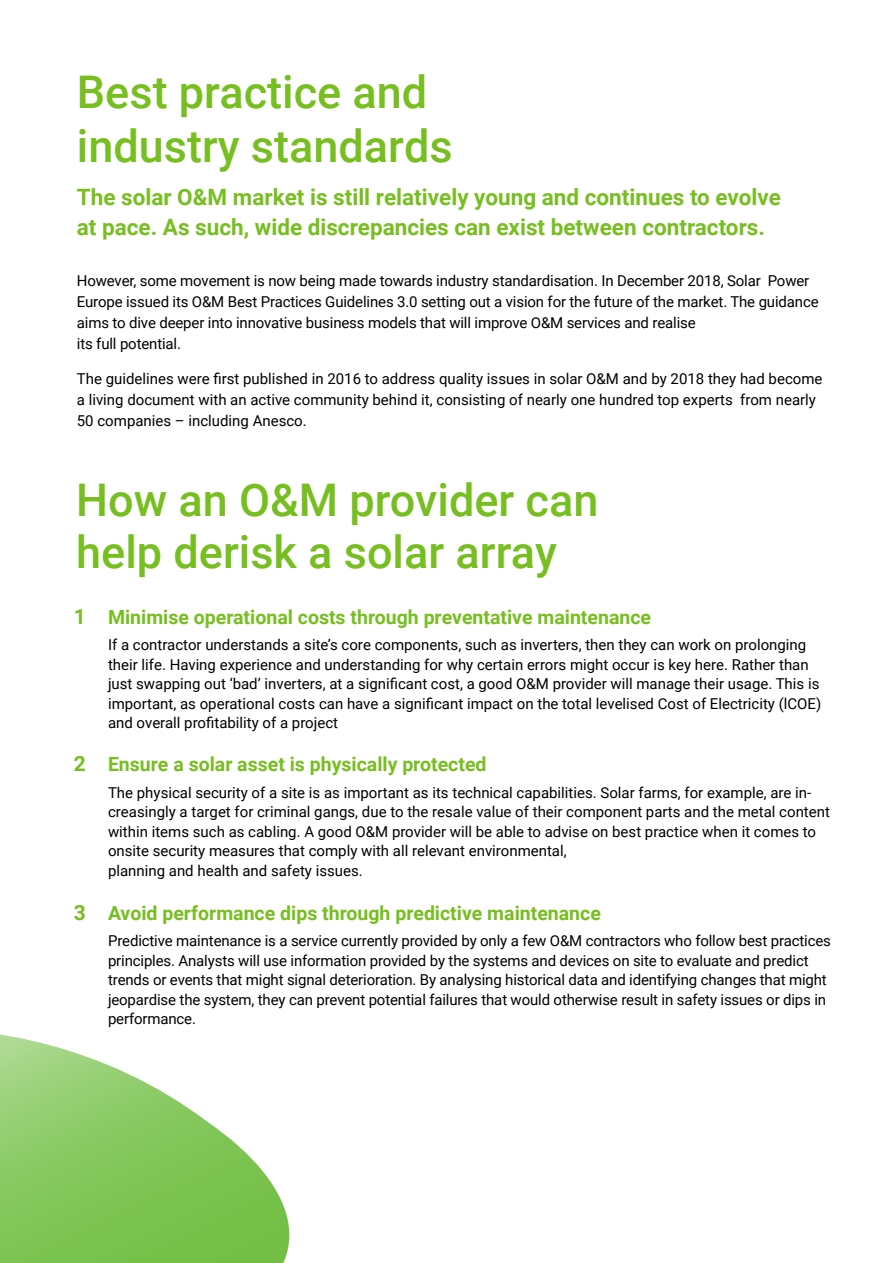
<style>
.page{position:relative;width:893px;height:1263px;background:#fff}
.page>*{position:absolute;margin:0;border:0;box-sizing:border-box;transform-origin:0 0}
.t1{font:500 45px/54px "Roboto";color:#77be20}
.t2{font:700 22.5px/30px "Roboto";color:#77be20}
.t3{font:700 19.5px "Roboto";color:#77be20}
.t4{font:15px/19.5px "Roboto";color:#000}
.s1{font-size:21px}
</style>
<div class="page">
<svg style="left:0;top:1034px;width:290px;height:229px"></svg>
<h1 class="t1" style="left:77px;top:68px;width:377px">Best practice and industry standards</h1>
<h2 class="t2" style="left:77px;top:184px;width:706px">The solar O&amp;M market is still relatively young and continues to evolve at pace. As such, wide discrepancies can exist between contractors.</h2>
<p class="t4" style="left:77px;top:271px;width:743px;line-height:21px">However, some movement is now being made towards industry standardisation. In December 2018, Solar Power Europe issued its O&amp;M Best Practices Guidelines 3.0 setting out a vision for the future of the market. The guidance aims to dive deeper into innovative business models that will improve O&amp;M services and realise<br>its full potential.</p>
<p class="t4" style="left:77px;top:367px;width:747px;line-height:21px">The guidelines were first published in 2016 to address quality issues in solar O&amp;M and by 2018 they had become a living document with an active community behind it, consisting of nearly one hundred top experts from nearly<br>50 companies – including Anesco.</p>
<h1 class="t1" style="left:76px;top:477px;width:524px;line-height:51.8px">How an O&amp;M provider can help derisk a solar array</h1>
<h3 class="t3" style="left:74px;top:608px;width:579px"><span class="s1">1</span> Minimise operational costs through preventative maintenance</h3>
<p class="t4" style="left:108px;top:636px;width:715px">If a contractor understands a site’s core components, such as inverters, then they can work on prolonging their life. Having experience and understanding for why certain errors might occur is key here. Rather than just swapping out ‘bad’ inverters, at a significant cost, a good O&amp;M provider will manage their usage. This is important, as operational costs can have a significant impact on the total levelised Cost of Electricity (lCOE) and overall profitability of a project</p>
<h3 class="t3" style="left:74px;top:756px;width:414px"><span class="s1">2</span> Ensure a solar asset is physically protected</h3>
<p class="t4" style="left:108px;top:784px;width:723px">The physical security of a site is as important as its technical capabilities. Solar farms, for example, are in&shy;creasingly a target for criminal gangs, due to the resale value of their component parts and the metal content within items such as cabling. A good O&amp;M provider will be able to advise on best practice when it comes to onsite security measures that comply with all relevant environmental,<br>planning and health and safety issues.</p>
<h3 class="t3" style="left:74px;top:905px;width:528px"><span class="s1">3</span> Avoid performance dips through predictive maintenance</h3>
<p class="t4" style="left:108px;top:932px;width:724px">Predictive maintenance is a service currently provided by only a few O&amp;M contractors who follow best practices principles. Analysts will use information provided by the systems and devices on site to evaluate and predict trends or events that might signal deterioration. By analysing historical data and identifying changes that might jeopardise the system, they can prevent potential failures that would otherwise result in safety issues or dips in performance.</p>
</div>
